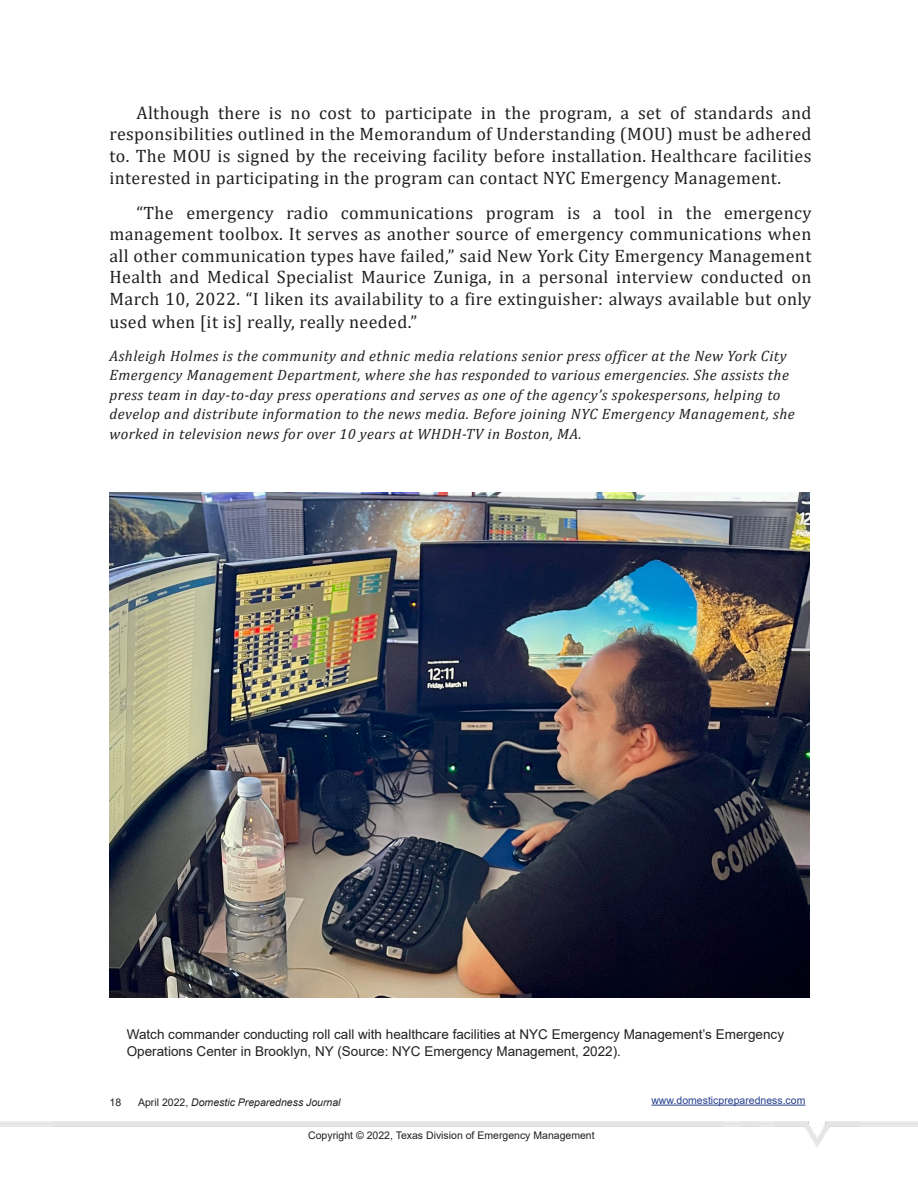
<style>
.page{position:relative;width:918px;height:1188px;background:#fff}
.page>*{position:absolute;margin:0;border:0;box-sizing:border-box;transform-origin:0 0}
.t1{font:18px/21.8px "Cambria";letter-spacing:.02em;color:#231f20;text-align:justify}
.t2{font:italic 15px/19.5px "Cambria";letter-spacing:.03em;color:#231f20}
.t3{font:13.5px/16.2px "Arial";color:#231f20}
.t4{font:10.5px "Arial";color:#231f20}
.t5{font:italic 10.5px "Arial";color:#231f20}
.t6{font:10.5px "Arial";color:#253f8e}
.s1{font-style:normal}
</style>
<div class="page">
<img style="left:0;top:1121px;width:918px;height:26px">
<hr style="left:651px;top:1105px;width:154px;height:1px;background:#253f8e">
<img style="left:110px;top:492px;width:700px;height:506px">
<p class="t1" style="left:110px;top:102px;width:704px;text-indent:27px">Although there is no cost to participate in the program, a set of standards and responsibilities outlined in the Memorandum of Understanding (MOU) must be adhered to. The MOU is signed by the receiving facility before installation. Healthcare facilities interested in participating in the program can contact NYC Emergency Management.</p>
<p class="t1" style="left:110px;top:202px;width:704px;text-indent:27px">“The emergency radio communications program is a tool in the emergency management toolbox. It serves as another source of emergency communications when all other communication types have failed,” said New York City Emergency Management Health and Medical Specialist Maurice Zuniga, in a personal interview conducted on March 10, 2022. “I liken its availability to a fire extinguisher: always available but only used when [it is] really, really needed.”</p>
<p class="t2" style="left:110px;top:345px;width:687px">Ashleigh Holmes is the community and ethnic media relations senior press officer at the New York City Emergency Management Department, where she has responded to various emergencies. She assists the press team in day-to-day press operations and serves as one of the agency’s spokespersons, helping to develop and distribute information to the news media. Before joining NYC Emergency Management, she worked in television news for over 10 years at WHDH-TV in Boston, MA.</p>
<p class="t3" style="left:127px;top:1027px;width:659px">Watch commander conducting roll call with healthcare facilities at NYC Emergency Management’s Emergency<br>Operations Center in Brooklyn, NY (Source: NYC Emergency Management, 2022).</p>
<p class="t4" style="left:110px;top:1095px;width:13px">18</p>
<p class="t5" style="left:138px;top:1095px;width:204px"><span class="s1">April 2022,</span> Domestic Preparedness Journal</p>
<p class="t6" style="left:651px;top:1093px;width:156px">www.domesticpreparedness.com</p>
<p class="t4" style="left:308px;top:1128px;width:288px">Copyright © 2022, Texas Division of Emergency Management</p>
</div>
